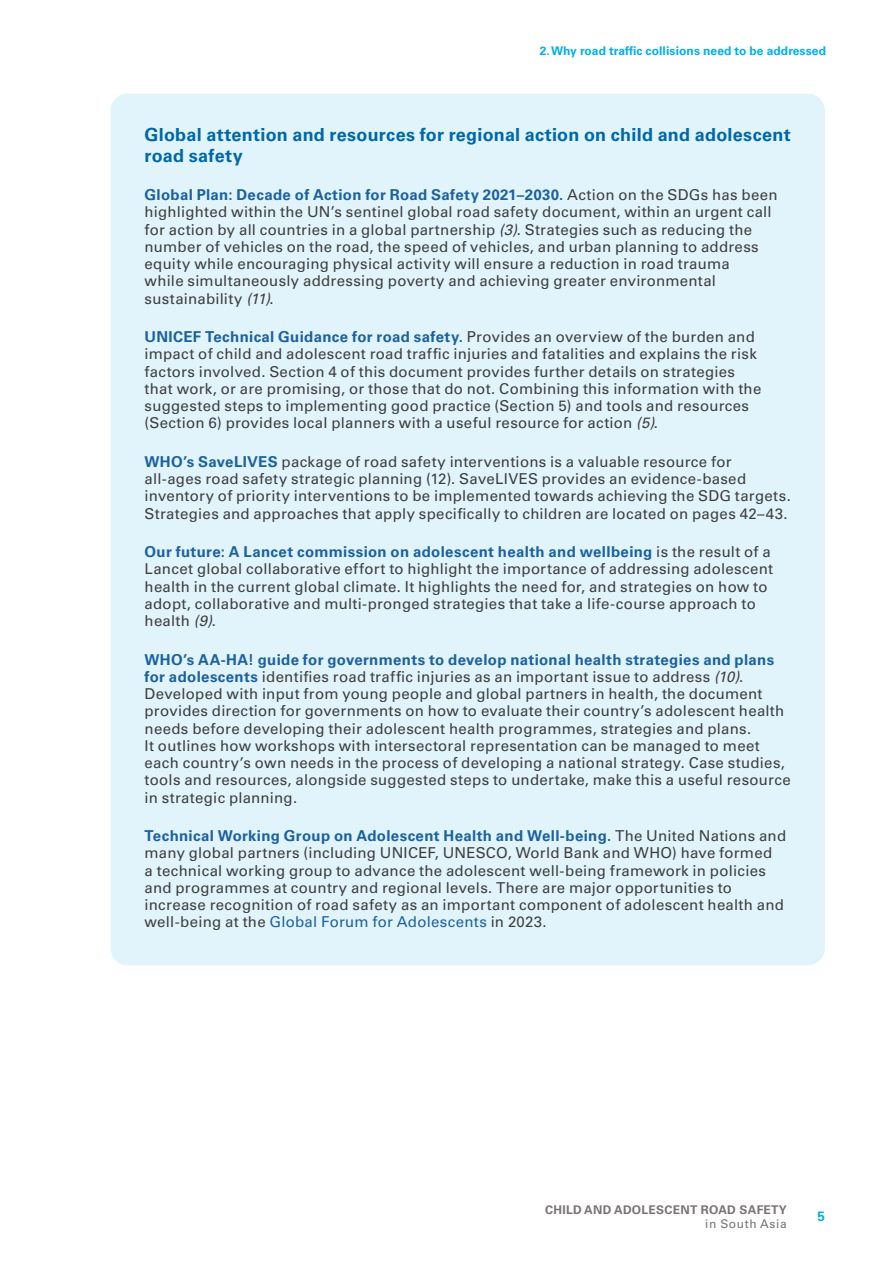
<style>
.page{position:relative;width:893px;height:1263px;background:#fff}
.page>*{position:absolute;margin:0;border:0;box-sizing:border-box;transform-origin:0 0}
.Body_Copy{font:700 18px/21px "Univers LT Std";letter-spacing:.015em;color:#0067aa}
.Body_Copy-2{font:15px/17.2px "Univers LT Std";letter-spacing:.015em;color:#3e3e3f}
.t1{font:700 13.5px "Univers LT Std";color:#00aeef}
.Body_Copy-3{font:700 12px "Univers LT Std";letter-spacing:.01em;color:#00aeef}
.t2{font:700 12px "Univers LT Std";letter-spacing:.025em;color:#797377}
.t3{font:12px "Univers LT Std";letter-spacing:.05em;color:#797377}
.s1{font-weight:700;color:#1c61a1}
.s2{font-style:italic}
.s3{color:#1c61a1}
</style>
<div class="page">
<div style="left:111px;top:94px;width:714px;height:871px;background:#e1f4fc;border-radius:17px"></div>
<p class="Body_Copy-3" style="left:540px;top:44px;width:288px">2. Why road traffic collisions need to be addressed</p>
<p class="Body_Copy" style="left:145px;top:124px;width:648px">Global attention and resources for regional action on child and adolescent road safety</p>
<p class="Body_Copy-2" style="left:145px;top:186px;width:635px"><span class="s1">Global Plan: Decade of Action for Road Safety 2021–2030.</span> Action on the SDGs has been highlighted within the UN’s sentinel global road safety document, within an urgent call for action by all countries in a global partnership <span class="s2">(3)</span>. Strategies such as reducing the number of vehicles on the road, the speed of vehicles, and urban planning to address equity while encouraging physical activity will ensure a reduction in road trauma<br>while simultaneously addressing poverty and achieving greater environmental sustainability <span class="s2">(11)</span>.</p>
<p class="Body_Copy-2" style="left:145px;top:328px;width:618px"><span class="s1">UNICEF Technical Guidance for road safety.</span> Provides an overview of the burden and impact of child and adolescent road traffic injuries and fatalities and explains the risk factors involved. Section 4 of this document provides further details on strategies that work, or are promising, or those that do not. Combining this information with the suggested steps to implementing good practice (Section 5) and tools and resources (Section 6) provides local planners with a useful resource for action <span class="s2">(5)</span>.</p>
<p class="Body_Copy-2" style="left:145px;top:453px;width:648px"><span class="s1">WHO’s SaveLIVES</span> package of road safety interventions is a valuable resource for all-ages road safety strategic planning (12). SaveLIVES provides an evidence-based inventory of priority interventions to be implemented towards achieving the SDG targets.<br>Strategies and approaches that apply specifically to children are located on pages 42–43.</p>
<p class="Body_Copy-2" style="left:145px;top:543px;width:630px"><span class="s1">Our future: A Lancet commission on adolescent health and wellbeing</span> is the result of a Lancet global collaborative effort to highlight the importance of addressing adolescent health in the current global climate. It highlights the need for, and strategies on how to adopt, collaborative and multi-pronged strategies that take a life-course approach to health <span class="s2">(9)</span>.</p>
<p class="Body_Copy-2" style="left:145px;top:651px;width:648px"><span class="s1">WHO’s AA-HA! guide for governments to develop national health strategies and plans for adolescents</span> identifies road traffic injuries as an important issue to address <span class="s2">(10)</span>.<br>Developed with input from young people and global partners in health, the document provides direction for governments on how to evaluate their country’s adolescent health needs before developing their adolescent health programmes, strategies and plans.<br>It outlines how workshops with intersectoral representation can be managed to meet each country’s own needs in the process of developing a national strategy. Case studies, tools and resources, alongside suggested steps to undertake, make this a useful resource in strategic planning.</p>
<p class="Body_Copy-2" style="left:145px;top:827px;width:643px"><span class="s1">Technical Working Group on Adolescent Health and Well-being.</span> The United Nations and many global partners (including UNICEF, UNESCO, World Bank and WHO) have formed<br>a technical working group to advance the adolescent well-being framework in policies and programmes at country and regional levels. There are major opportunities to increase recognition of road safety as an important component of adolescent health and well-being at the <span class="s3">Global Forum for Adolescents</span> in 2023.</p>
<p class="t2" style="left:545px;top:1203px;width:243px">CHILD AND ADOLESCENT ROAD SAFETY</p>
<p class="t3" style="left:705px;top:1216px;width:83px">in South Asia</p>
<p class="t1" style="left:817px;top:1208px;width:9px">5</p>
</div>
